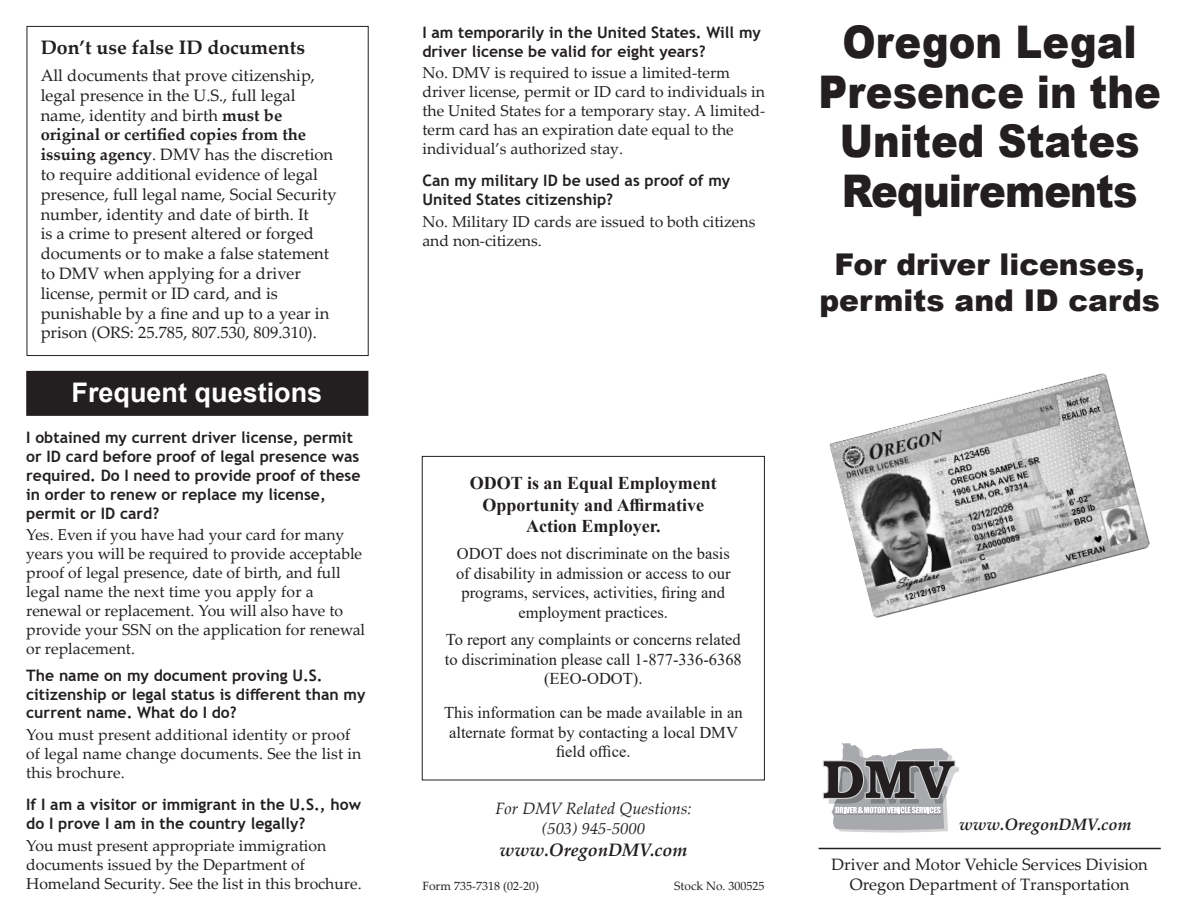
<style>
.page{position:relative;width:1189px;height:918px;background:#fff}
.page>*{position:absolute;margin:0;border:0;box-sizing:border-box;transform-origin:0 0}
.cover_header{font:900 45px/49.5px "Arial";color:#231f20;text-align:center;scale:.89 1}
.cover_sub_header{font:900 30px/36px "Arial";color:#231f20;text-align:center}
.sub_header{font:700 27px "Arial";color:#fff}
.body{font:700 19.5px "Palatino Linotype";color:#231f20}
.t1{font:700 18px/21.6px "Times New Roman";color:#231f20;text-align:center}
.body-2{font:italic 700 18px "Palatino Linotype";color:#231f20}
.body-3{font:16.5px/19.8px "Palatino Linotype";color:#231f20}
.t2{font:16.5px/19.8px "Times New Roman";color:#231f20;text-align:center}
.body-4{font:italic 16.5px "Palatino Linotype";color:#231f20}
.body-5{font:italic 700 16.5px "Palatino Linotype";color:#231f20}
.questions-ANSWERS{font:15.75px/18.9px "Palatino Linotype";color:#231f20}
.questions-bold{font:700 15.75px/18.9px "Trebuchet MS";color:#231f20}
.body-6{font:12px "Palatino Linotype";color:#231f20}
.s1{font-weight:700}
</style>
<div class="page">
<div style="left:27px;top:371px;width:340px;height:44px;background:#231f20"></div>
<div style="left:26px;top:371px;width:342px;height:45px;border:2px solid #231f20"></div>
<hr style="left:818px;top:847px;width:342px;height:2px;background:#231f20">
<svg style="left:822px;top:742px;width:137px;height:90px"></svg>
<img style="left:829px;top:373px;width:321px;height:245px">
<div style="left:27px;top:26px;width:341px;height:330px;border:1px solid #231f20"></div>
<div style="left:422px;top:456px;width:342px;height:324px;border:1px solid #231f20"></div>
<p class="body" style="left:41px;top:34px;width:266px">Don’t use false ID documents</p>
<p class="body-3" style="left:41px;top:65px;width:297px">All documents that prove citizenship, legal presence in the U.S., full legal name, identity and birth <span class="s1">must be original or certified copies from the issuing agency</span>. DMV has the discretion to require additional evidence of legal presence, full legal name, Social Security number, identity and date of birth. It<br>is a crime to present altered or forged documents or to make a false statement to DMV when applying for a driver license, permit or ID card, and is punishable by a fine and up to a year in prison (ORS: 25.785, 807.530, 809.310).</p>
<p class="sub_header" style="left:72px;top:373px;width:252px">Frequent questions</p>
<p class="questions-bold" style="left:26px;top:428px;width:336px">I obtained my current driver license, permit or ID card before proof of legal presence was required. Do I need to provide proof of these in order to renew or replace my license, permit or ID card?</p>
<p class="questions-ANSWERS" style="left:26px;top:525px;width:340px">Yes. Even if you have had your card for many years you will be required to provide acceptable proof of legal presence, date of birth, and full legal name the next time you apply for a renewal or replacement. You will also have to provide your SSN on the application for renewal or replacement.</p>
<p class="questions-bold" style="left:26px;top:665px;width:341px">The name on my document proving U.S. citizenship or legal status is different than my current name. What do I do?</p>
<p class="questions-ANSWERS" style="left:26px;top:724px;width:336px">You must present additional identity or proof of legal name change documents. See the list in this brochure.</p>
<p class="questions-bold" style="left:26px;top:795px;width:336px">If I am a visitor or immigrant in the U.S., how do I prove I am in the country legally?</p>
<p class="questions-ANSWERS" style="left:26px;top:835px;width:337px">You must present appropriate immigration documents issued by the Department of<br>Homeland Security. See the list in this brochure.</p>
<p class="questions-bold" style="left:422px;top:23px;width:340px">I am temporarily in the United States. Will my driver license be valid for eight years?</p>
<p class="questions-ANSWERS" style="left:422px;top:63px;width:344px">No. DMV is required to issue a limited-term driver license, permit or ID card to individuals in the United States for a temporary stay. A limited&shy;term card has an expiration date equal to the individual’s authorized stay.</p>
<p class="questions-bold" style="left:422px;top:171px;width:309px">Can my military ID be used as proof of my<br>United States citizenship?</p>
<p class="questions-ANSWERS" style="left:422px;top:211px;width:334px">No. Military ID cards are issued to both citizens and non-citizens.</p>
<p class="cover_header" style="left:818px;top:16px;width:386px">Oregon Legal<br>Presence in the<br>United States<br>Requirements</p>
<p class="cover_sub_header" style="left:819px;top:245px;width:342px">For driver licenses, permits and ID cards</p>
<p class="t1" style="left:470px;top:472px;width:248px">ODOT is an Equal Employment<br>Opportunity and Affirmative<br>Action Employer.</p>
<p class="t2" style="left:456px;top:543px;width:276px">ODOT does not discriminate on the basis of disability in admission or access to our programs, services, activities, firing and employment practices.</p>
<p class="t2" style="left:445px;top:629px;width:298px">To report any complaints or concerns related to discrimination please call 1-877-336-6368 (EEO-ODOT).</p>
<p class="t2" style="left:444px;top:702px;width:300px">This information can be made available in an alternate format by contacting a local DMV field office.</p>
<p class="body-4" style="left:495px;top:797px;width:198px">For DMV Related Questions:</p>
<p class="body-4" style="left:542px;top:817px;width:105px">(503) 945-5000</p>
<p class="body-2" style="left:499px;top:837px;width:189px">www.OregonDMV.com</p>
<p class="body-6" style="left:422px;top:877px;width:118px">Form 735-7318 (02-20)</p>
<p class="body-6" style="left:674px;top:877px;width:92px">Stock No. 300525</p>
<p class="body-5" style="left:959px;top:813px;width:174px">www.OregonDMV.com</p>
<p class="body-3" style="left:831px;top:853px;width:318px;text-align:center">Driver and Motor Vehicle Services Division<br>Oregon Department of Transportation</p>
</div>
